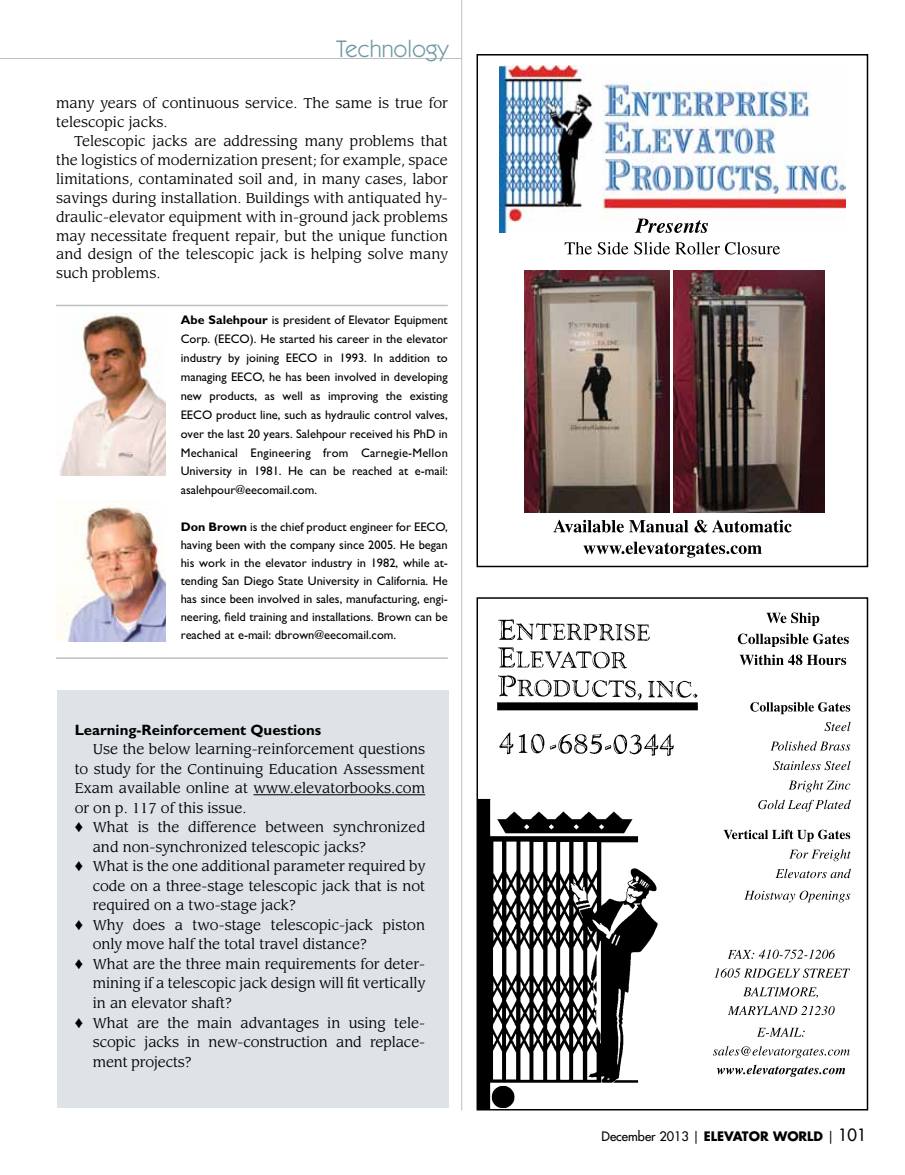
<style>
.page{position:relative;width:905px;height:1175px;background:#fff}
.page>*{position:absolute;margin:0;border:0;box-sizing:border-box;transform-origin:0 0}
.t1{font:24px "ITC Kabel Std";color:#7099a6}
.t2{font:700 15px "Gentle Sans";color:#000}
.t3{font:13.95px/18.9px "Leawood Std";color:#000}
.t4{font:700 12.75px "Futura Std";color:#000}
.t5{font:12.45px/18.9px "Gentle Sans";color:#000;text-align:justify}
.s1{font-weight:700}
.s2{font-weight:500}
.s3{font-weight:400}
.s4{font-weight:500;font-size:16.5px}
</style>
<div class="page">
<hr style="left:0;top:58px;width:462px;height:1px;background:#bcbec0">
<hr style="left:461px;top:0;width:1px;height:1110px;background:#bcbec0">
<hr style="left:56px;top:305px;width:392px;height:1px;background:#bcbec0">
<hr style="left:56px;top:657px;width:392px;height:2px;background:#bcbec0">
<img style="left:60px;top:313px;width:106px;height:162px">
<img style="left:57px;top:501px;width:109px;height:140px">
<div style="left:57px;top:690px;width:391px;height:417px;background:#dde3e6"></div>
<hr style="left:253px;top:794px;width:172px;height:1px;background:#000">
<div style="left:476px;top:597px;width:392px;height:513px;border:2px solid #000"></div>
<svg style="left:717px;top:1064px;width:128px;height:12px"></svg>
<svg style="left:713px;top:1046px;width:136px;height:12px"></svg>
<svg style="left:758px;top:1027px;width:46px;height:9px"></svg>
<svg style="left:727px;top:1005px;width:107px;height:10px"></svg>
<svg style="left:743px;top:987px;width:75px;height:11px"></svg>
<svg style="left:715px;top:968px;width:135px;height:9px"></svg>
<svg style="left:728px;top:949px;width:107px;height:9px"></svg>
<svg style="left:744px;top:890px;width:106px;height:12px"></svg>
<svg style="left:775px;top:868px;width:75px;height:10px"></svg>
<svg style="left:789px;top:849px;width:61px;height:12px"></svg>
<svg style="left:723px;top:829px;width:127px;height:12px"></svg>
<svg style="left:758px;top:799px;width:92px;height:12px"></svg>
<svg style="left:788px;top:780px;width:62px;height:12px"></svg>
<svg style="left:773px;top:760px;width:77px;height:10px"></svg>
<svg style="left:771px;top:741px;width:79px;height:9px"></svg>
<svg style="left:824px;top:721px;width:26px;height:10px"></svg>
<svg style="left:750px;top:702px;width:100px;height:12px"></svg>
<svg style="left:739px;top:654px;width:107px;height:11px"></svg>
<svg style="left:737px;top:633px;width:111px;height:14px"></svg>
<svg style="left:766px;top:612px;width:53px;height:14px"></svg>
<img style="left:476px;top:793px;width:194px;height:316px">
<img style="left:496px;top:619px;width:202px;height:137px">
<div style="left:476px;top:54px;width:392px;height:513px;border:2px solid #000"></div>
<img style="left:499px;top:66px;width:346px;height:166px">
<svg style="left:564px;top:242px;width:216px;height:12px"></svg>
<svg style="left:635px;top:219px;width:73px;height:14px"></svg>
<svg style="left:583px;top:541px;width:178px;height:16px"></svg>
<svg style="left:553px;top:520px;width:238px;height:12px"></svg>
<img style="left:525px;top:271px;width:144px;height:241px">
<img style="left:673px;top:271px;width:151px;height:241px">
<h1 class="t1" style="left:336px;top:35px;width:114px">Technology</h1>
<p class="t3" style="left:56px;top:94px;width:393px">many years of continuous service. The same is true for telescopic jacks.</p>
<p class="t3" style="left:56px;top:132px;width:393px;text-align:justify;text-indent:18px">Telescopic jacks are addressing many problems that the logistics of modernization present; for example, space limitations, contaminated soil and, in many cases, labor savings during installation. Buildings with antiquated hy&shy;draulic-elevator equipment with in-ground jack problems may necessitate frequent repair, but the unique function and design of the telescopic jack is helping solve many such problems.</p>
<p class="t5" style="left:181px;top:310px;width:269px"><span class="s1">Abe Salehpour</span> is president of Elevator Equipment Corp. (EECO). He started his career in the elevator industry by joining EECO in 1993. In addition to managing EECO, he has been involved in developing new products, as well as improving the existing EECO product line, such as hydraulic control valves, over the last 20 years. Salehpour received his PhD in Mechanical Engineering from Carnegie-Mellon University in 1981. He can be reached at e-mail: asalehpour@eecomail.com.</p>
<p class="t5" style="left:181px;top:518px;width:268px;line-height:18px"><span class="s1">Don Brown</span> is the chief product engineer for EECO, having been with the company since 2005. He began his work in the elevator industry in 1982, while at&shy;tending San Diego State University in California. He has since been involved in sales, manufacturing, engi&shy;neering, field training and installations. Brown can be reached at e-mail: dbrown@eecomail.com.</p>
<p class="t2" style="left:75px;top:721px;width:248px">Learning-Reinforcement Questions</p>
<p class="t3" style="left:93px;top:740px;width:334px">Use the below learning-reinforcement questions</p>
<p class="t3" style="left:75px;top:759px;width:352px">to study for the Continuing Education Assessment</p>
<p class="t3" style="left:75px;top:779px;width:352px">Exam available online at www.elevatorbooks.com</p>
<p class="t3" style="left:75px;top:798px;width:173px">or on p. 117 of this issue.</p>
<p class="t3" style="left:75px;top:818px;width:352px">♦ What is the difference between synchronized</p>
<p class="t3" style="left:93px;top:837px;width:275px">and non-synchronized telescopic jacks?</p>
<p class="t3" style="left:75px;top:857px;width:352px">♦ What is the one additional parameter required by</p>
<p class="t3" style="left:93px;top:876px;width:334px">code on a three-stage telescopic jack that is not</p>
<p class="t3" style="left:93px;top:896px;width:205px">required on a two-stage jack?</p>
<p class="t3" style="left:75px;top:915px;width:352px">♦ Why does a two-stage telescopic-jack piston</p>
<p class="t3" style="left:93px;top:935px;width:276px">only move half the total travel distance?</p>
<p class="t3" style="left:75px;top:954px;width:352px">♦ What are the three main requirements for deter-</p>
<p class="t3" style="left:93px;top:974px;width:334px">mining if a telescopic jack design will fit vertically</p>
<p class="t3" style="left:93px;top:993px;width:141px">in an elevator shaft?</p>
<p class="t3" style="left:75px;top:1013px;width:352px">♦ What are the main advantages in using tele-</p>
<p class="t3" style="left:93px;top:1032px;width:334px">scopic jacks in new-construction and replace-</p>
<p class="t3" style="left:93px;top:1052px;width:100px">ment projects?</p>
<p class="t4" style="left:601px;top:1127px;width:266px"><span class="s2">December 2013</span> <span class="s3">|</span> ELEVATOR WORLD <span class="s3">|</span> <span class="s4">101</span></p>
</div>
